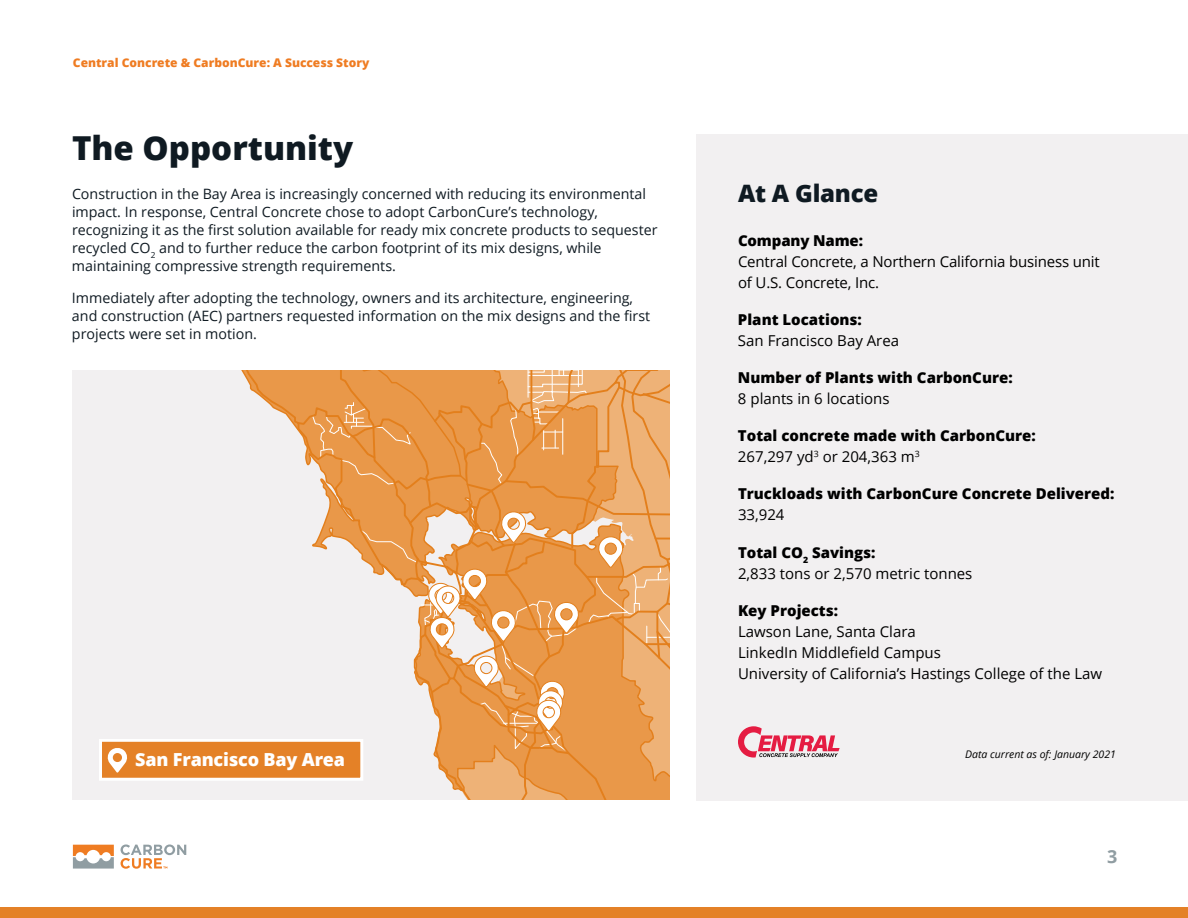
<style>
.page{position:relative;width:1188px;height:918px;background:#fff}
.page>*{position:absolute;margin:0;border:0;box-sizing:border-box;transform-origin:0 0}
.t1{font:800 33px "Open Sans";color:#0f1a22}
.t2{font:800 24px "Open Sans";letter-spacing:-.01em;color:#0f1a22}
.t3{font:800 18px "Open Sans";letter-spacing:-.01em;color:#fff}
.t4{font:700 18px "Open Sans";color:#909da2}
.t5{font:15px/21px "Open Sans";color:#000}
.t6{font:800 15px/21px "Open Sans";color:#000}
.t7{font:14.25px/18px "Open Sans";color:#0f1a22}
.t8{font:800 12px "Open Sans";color:#ef7c22}
.t9{font:italic 10.5px "Open Sans";color:#000}
.s1{font-weight:400}
.s2{font-weight:800}
</style>
<div class="page">
<div style="left:72px;top:370px;width:598px;height:429px;background:#f2f0f1"></div>
<svg style="left:241px;top:370px;width:55px;height:58px"></svg>
<svg style="left:296px;top:370px;width:374px;height:430px"></svg>
<div style="left:101px;top:740px;width:261px;height:39px;background:#e48127"></div>
<div style="left:99px;top:739px;width:264px;height:41px;border:3px solid #fff"></div>
<svg style="left:107px;top:748px;width:20px;height:25px"></svg>
<div style="left:697px;top:135px;width:491px;height:666px;background:#f2f0f1"></div>
<svg style="left:738px;top:726px;width:102px;height:32px"></svg>
<svg style="left:73px;top:845px;width:41px;height:24px"></svg>
<svg style="left:121px;top:844px;width:65px;height:25px"></svg>
<div style="left:0;top:907px;width:1188px;height:11px;background:#e48127"></div>
<p class="t8" style="left:73px;top:57px;width:298px">Central Concrete &amp; CarbonCure: A Success Story</p>
<h1 class="t1" style="left:72px;top:135px;width:283px">The Opportunity</h1>
<p class="t7" style="left:72px;top:186px;width:587px">Construction in the Bay Area is increasingly concerned with reducing its environmental impact. In response, Central Concrete chose to adopt CarbonCure’s technology, recognizing it as the 昀椀rst solution available for ready mix concrete products to sequester recycled CO<sub>2</sub> and to further reduce the carbon footprint of its mix designs, while maintaining compressive strength requirements.</p>
<p class="t7" style="left:72px;top:290px;width:580px">Immediately after adopting the technology, owners and its architecture, engineering, and construction (AEC) partners requested information on the mix designs and the 昀椀rst projects were set in motion.</p>
<p class="t3" style="left:135px;top:752px;width:211px">San Francisco Bay Area</p>
<h2 class="t2" style="left:738px;top:184px;width:142px">At A Glance</h2>
<p class="t6" style="left:738px;top:231px;width:127px">Company Name:</p>
<p class="t5" style="left:738px;top:252px;width:363px">Central Concrete, a Northern California business unit of U.S. Concrete, Inc.</p>
<p class="t6" style="left:738px;top:311px;width:125px">Plant Locations:</p>
<p class="t5" style="left:738px;top:332px;width:163px">San Francisco Bay Area</p>
<p class="t6" style="left:738px;top:369px;width:276px">Number of Plants with CarbonCure:</p>
<p class="t5" style="left:738px;top:390px;width:153px">8 plants in 6 locations</p>
<p class="t6" style="left:738px;top:425px;width:299px">Total concrete made with CarbonCure:<br><span class="s1">267,297 yd</span><sup>3</sup> <span class="s1">or 204,363 m</span><sup>3</sup></p>
<p class="t6" style="left:738px;top:485px;width:378px">Truckloads with CarbonCure Concrete Delivered:</p>
<p class="t5" style="left:738px;top:506px;width:48px">33,924</p>
<p class="t5" style="left:738px;top:543px;width:236px"><span class="s2">Total CO</span><sub>2</sub> <span class="s2">Savings:<br></span>2,833 tons or 2,570 metric tonnes</p>
<p class="t6" style="left:738px;top:601px;width:102px">Key Projects:</p>
<p class="t5" style="left:738px;top:622px;width:366px">Lawson Lane, Santa Clara<br>LinkedIn Middle昀椀eld Campus<br>University of California’s Hastings College of the Law</p>
<p class="t9" style="left:965px;top:750px;width:152px">Data current as of: January 2021</p>
<p class="t4" style="left:1107px;top:850px;width:12px">3</p>
</div>
